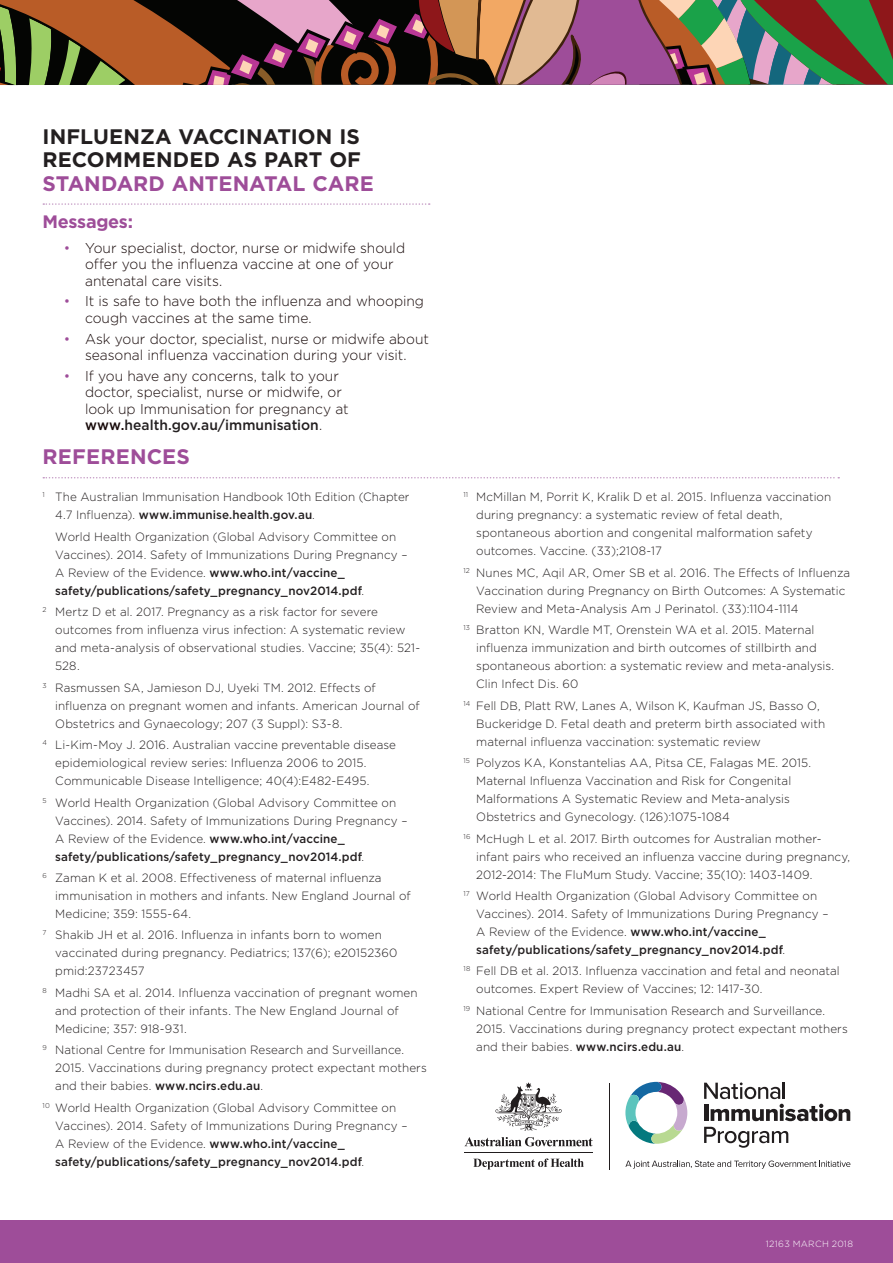
<style>
.page{position:relative;width:893px;height:1263px;background:#fff}
.page>*{position:absolute;margin:0;border:0;box-sizing:border-box;transform-origin:0 0}
.Header_2_-_PURPLE{font:700 21px/23.1px "Gotham";color:#231f20}
.Header_2_-_PURPLE-2{font:700 21px "Gotham";letter-spacing:.01em;color:#9e4d99}
.Purple_Sub{font:700 18px "Gotham";letter-spacing:-.015em;color:#9e4d99}
.t1{font:300 14.25px/16.5px "Gotham";letter-spacing:-.005em;color:#170909}
.Reference{font:300 12px/18px "Gotham";letter-spacing:.005em;color:#231f20}
.Header_2_copy{font:300 9px "Gotham";letter-spacing:.03em;color:#fff}
.s1{color:#9e4d99}
.s2{font-weight:500}
.s3{font-weight:500;color:#231f20}
</style>
<div class="page">
<div style="left:0;top:1220px;width:893px;height:43px;background:#9e4d99"></div>
<svg style="left:0;top:0;width:893px;height:85px;background:#78584a"></svg>
<svg style="left:43px;top:203px;width:387px;height:2px"></svg>
<svg style="left:43px;top:477px;width:796px;height:1px"></svg>
<svg style="left:704px;top:1082px;width:146px;height:39px"></svg>
<svg style="left:704px;top:1127px;width:84px;height:21px"></svg>
<svg style="left:625px;top:1160px;width:225px;height:9px"></svg>
<svg style="left:625px;top:1082px;width:62px;height:62px"></svg>
<svg style="left:464px;top:1137px;width:129px;height:9px"></svg>
<svg style="left:495px;top:1082px;width:67px;height:49px"></svg>
<hr style="left:464px;top:1152px;width:128px;height:1px;background:#211d1e">
<svg style="left:473px;top:1158px;width:111px;height:11px"></svg>
<hr style="left:609px;top:1083px;width:1px;height:86px;background:#211d1e">
<p class="Header_2_-_PURPLE" style="left:43px;top:125px;width:333px">INFLUENZA VACCINATION IS<br>RECOMMENDED AS PART OF<br><span class="s1">STANDARD ANTENATAL CARE</span></p>
<p class="Purple_Sub" style="left:43px;top:209px;width:92px">Messages:</p>
<p class="t1" style="left:85px;top:239px;width:322px;text-indent:-21px"><span class="s1">•</span> Your specialist, doctor, nurse or midwife should offer you the influenza vaccine at one of your antenatal care visits.</p>
<p class="t1" style="left:85px;top:293px;width:340px;text-indent:-21px"><span class="s1">•</span> It is safe to have both the influenza and whooping cough vaccines at the same time.</p>
<p class="t1" style="left:64px;top:330px;width:367px;text-align:center"><span class="s1">•</span> Ask your doctor, specialist, nurse or midwife about seasonal influenza vaccination during your visit.</p>
<p class="t1" style="left:85px;top:367px;width:265px;text-indent:-21px"><span class="s1">•</span> If you have any concerns, talk to your doctor, specialist, nurse or midwife, or look up Immunisation for pregnancy at <span class="s2">www.</span><span class="s3">health.gov.au/immunisation</span>.</p>
<p class="Header_2_-_PURPLE-2" style="left:43px;top:443px;width:149px">REFERENCES</p>
<p class="Reference" style="left:55px;top:488px;width:356px;text-indent:-13px"><sup>1</sup> The Australian Immunisation Handbook 10th Edition (Chapter<br>4.7 Influenza). <span class="s2">www.immunise.health.gov.au</span>.</p>
<p class="Reference" style="left:55px;top:527px;width:354px">World Health Organization (Global Advisory Committee on Vaccines). 2014. Safety of Immunizations During Pregnancy – A Review of the Evidence. <span class="s2">www.who.int/vaccine_ safety/publications/safety_pregnancy_nov2014.pdf</span>.</p>
<p class="Reference" style="left:55px;top:603px;width:366px;text-indent:-13px"><sup>2</sup> Mertz D et al. 2017. Pregnancy as a risk factor for severe outcomes from influenza virus infection: A systematic review and meta-analysis of observational studies. Vaccine; 35(4): 521- 528.</p>
<p class="Reference" style="left:55px;top:678px;width:366px;text-indent:-13px"><sup>3</sup> Rasmussen SA, Jamieson DJ, Uyeki TM. 2012. Effects of influenza on pregnant women and infants. American Journal of<br>Obstetrics and Gynaecology; 207 (3 Suppl): S3-8.</p>
<p class="Reference" style="left:55px;top:735px;width:342px;text-indent:-13px"><sup>4</sup> Li-Kim-Moy J. 2016. Australian vaccine preventable disease epidemiological review series: Influenza 2006 to 2015.<br>Communicable Disease Intelligence; 40(4):E482-E495.</p>
<p class="Reference" style="left:55px;top:793px;width:354px;text-indent:-13px"><sup>5</sup> World Health Organization (Global Advisory Committee on Vaccines). 2014. Safety of Immunizations During Pregnancy – A Review of the Evidence. <span class="s2">www.who.int/vaccine_ safety/publications/safety_pregnancy_nov2014.pdf</span>.</p>
<p class="Reference" style="left:55px;top:868px;width:357px;text-indent:-13px"><sup>6</sup> Zaman K et al. 2008. Effectiveness of maternal influenza immunisation in mothers and infants. New England Journal of<br>Medicine; 359: 1555-64.</p>
<p class="Reference" style="left:55px;top:926px;width:344px;text-indent:-13px"><sup>7</sup> Shakib JH et al. 2016. Influenza in infants born to women vaccinated during pregnancy. Pediatrics; 137(6); e20152360 pmid:23723457</p>
<p class="Reference" style="left:55px;top:983px;width:364px;text-indent:-13px"><sup>8</sup> Madhi SA et al. 2014. Influenza vaccination of pregnant women and protection of their infants. The New England Journal of<br>Medicine; 357: 918-931.</p>
<p class="Reference" style="left:55px;top:1040px;width:373px;text-indent:-13px"><sup>9</sup> National Centre for Immunisation Research and Surveillance.<br>2015. Vaccinations during pregnancy protect expectant mothers and their babies. <span class="s2">www.ncirs.edu.au</span>.</p>
<p class="Reference" style="left:55px;top:1098px;width:354px;text-indent:-13px"><sup>10</sup> World Health Organization (Global Advisory Committee on Vaccines). 2014. Safety of Immunizations During Pregnancy – A Review of the Evidence. <span class="s2">www.who.int/vaccine_ safety/publications/safety_pregnancy_nov2014.pdf</span>.</p>
<p class="Reference" style="left:476px;top:488px;width:357px;text-indent:-13px"><sup>11</sup> McMillan M, Porrit K, Kralik D et al. 2015. Influenza vaccination during pregnancy: a systematic review of fetal death, spontaneous abortion and congenital malformation safety outcomes. Vaccine. (33);2108-17</p>
<p class="Reference" style="left:476px;top:563px;width:375px;text-indent:-13px"><sup>12</sup> Nunes MC, Aqil AR, Omer SB et al. 2016. The Effects of Influenza<br>Vaccination during Pregnancy on Birth Outcomes: A Systematic<br>Review and Meta-Analysis Am J Perinatol. (33):1104-1114</p>
<p class="Reference" style="left:476px;top:621px;width:359px;text-indent:-13px"><sup>13</sup> Bratton KN, Wardle MT, Orenstein WA et al. 2015. Maternal influenza immunization and birth outcomes of stillbirth and spontaneous abortion: a systematic review and meta-analysis.<br>Clin Infect Dis. 60</p>
<p class="Reference" style="left:476px;top:696px;width:350px;text-indent:-13px"><sup>14</sup> Fell DB, Platt RW, Lanes A, Wilson K, Kaufman JS, Basso O,<br>Buckeridge D. Fetal death and preterm birth associated with maternal influenza vaccination: systematic review</p>
<p class="Reference" style="left:476px;top:753px;width:336px;text-indent:-13px"><sup>15</sup> Polyzos KA, Konstantelias AA, Pitsa CE, Falagas ME. 2015.<br>Maternal Influenza Vaccination and Risk for Congenital Malformations A Systematic Review and Meta-analysis Obstetrics and Gynecology. (126):1075-1084</p>
<p class="Reference" style="left:476px;top:829px;width:376px;text-indent:-13px"><sup>16</sup> McHugh L et al. 2017. Birth outcomes for Australian mother&shy;infant pairs who received an influenza vaccine during pregnancy,<br>2012-2014: The FluMum Study. Vaccine; 35(10): 1403-1409.</p>
<p class="Reference" style="left:476px;top:886px;width:354px;text-indent:-13px"><sup>17</sup> World Health Organization (Global Advisory Committee on Vaccines). 2014. Safety of Immunizations During Pregnancy – A Review of the Evidence. <span class="s2">www.who.int/vaccine_ safety/publications/safety_pregnancy_nov2014.pdf</span>.</p>
<p class="Reference" style="left:476px;top:962px;width:365px;text-indent:-13px"><sup>18</sup> Fell DB et al. 2013. Influenza vaccination and fetal and neonatal outcomes. Expert Review of Vaccines; 12: 1417-30.</p>
<p class="Reference" style="left:476px;top:1001px;width:373px;text-indent:-13px"><sup>19</sup> National Centre for Immunisation Research and Surveillance.<br>2015. Vaccinations during pregnancy protect expectant mothers and their babies. <span class="s2">www.ncirs.edu.au</span>.</p>
<p class="Header_2_copy" style="left:766px;top:1238px;width:89px">12163 MARCH 2018</p>
</div>
